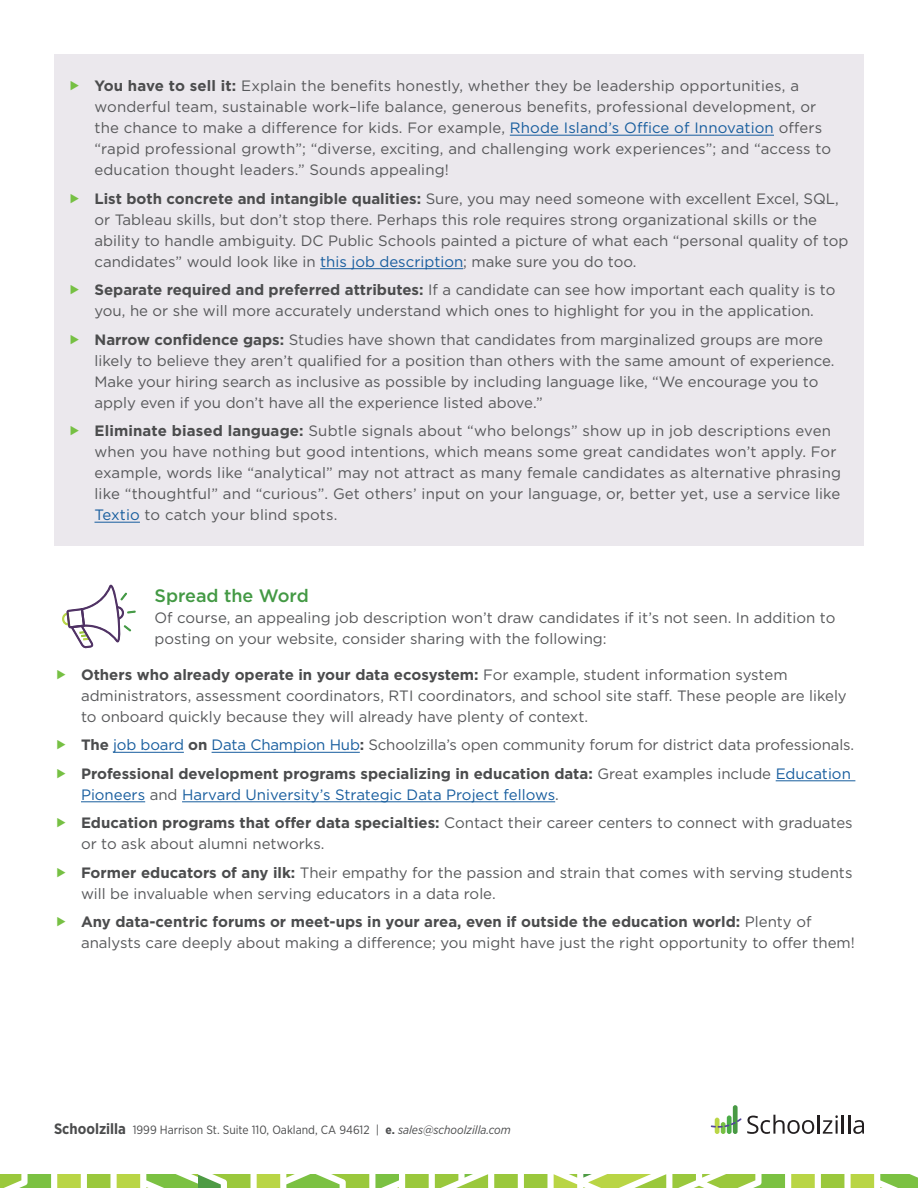
<style>
.page{position:relative;width:918px;height:1188px;background:#fff}
.page>*{position:absolute;margin:0;border:0;box-sizing:border-box;transform-origin:0 0}
.t1{font:500 18px "Gotham";color:#439944}
.t2{font:15px/21px "Gotham";color:#57585a}
.t3{font:15px/28.5px "Gotham";color:#175d9e}
.t4{font:700 15px/28.5px "Gotham";color:#4b4c4d}
.t5{font:12px "Gotham Narrow";color:#4b4c4d}
.s1{font-weight:700;color:#4b4c4d}
.s2{color:#175d9e}
.s3{color:#57585a}
.s4{font-weight:400;color:#57585a}
.s5{font-weight:700;font-size:15px}
.s6{font-weight:700}
.s7{font-style:italic}
</style>
<div class="page">
<div style="left:733px;top:1105px;width:5px;height:29px;background:#489944;border-radius:2px"></div>
<svg style="left:711px;top:1115px;width:153px;height:19px"></svg>
<svg style="left:791px;top:1174px;width:24px;height:14px"></svg>
<svg style="left:554px;top:1174px;width:23px;height:14px"></svg>
<svg style="left:524px;top:1174px;width:23px;height:14px"></svg>
<svg style="left:405px;top:1174px;width:113px;height:14px"></svg>
<svg style="left:583px;top:1174px;width:83px;height:14px"></svg>
<svg style="left:672px;top:1174px;width:113px;height:14px"></svg>
<svg style="left:821px;top:1174px;width:23px;height:14px"></svg>
<svg style="left:851px;top:1174px;width:67px;height:14px"></svg>
<svg style="left:51px;top:1174px;width:66px;height:14px"></svg>
<svg style="left:57px;top:1174px;width:24px;height:14px"></svg>
<svg style="left:0;top:1174px;width:51px;height:14px"></svg>
<svg style="left:87px;top:1174px;width:23px;height:14px"></svg>
<svg style="left:117px;top:1174px;width:282px;height:14px"></svg>
<hr style="left:113px;top:752px;width:71px;height:1px;background:#175d9e">
<hr style="left:212px;top:752px;width:148px;height:1px;background:#175d9e">
<hr style="left:776px;top:781px;width:79px;height:1px;background:#175d9e">
<hr style="left:81px;top:802px;width:64px;height:1px;background:#175d9e">
<hr style="left:182px;top:802px;width:373px;height:1px;background:#175d9e">
<div style="left:54px;top:54px;width:810px;height:491px;background:#ebe8ed"></div>
<hr style="left:510px;top:135px;width:264px;height:1px;background:#175d9e">
<hr style="left:320px;top:268px;width:143px;height:1px;background:#175d9e">
<hr style="left:94px;top:522px;width:46px;height:1px;background:#175d9e">
<svg style="left:62px;top:584px;width:74px;height:65px"></svg>
<p class="t2" style="left:95px;top:75px;width:738px"><span class="s1">You have to sell it:</span> Explain the benefits honestly, whether they be leadership opportunities, a wonderful team, sustainable work–life balance, generous benefits, professional development, or the chance to make a difference for kids. For example, <span class="s2">Rhode Island’s Office of Innovation</span> offers “rapid professional growth”; “diverse, exciting, and challenging work experiences”; and “access to education thought leaders.” Sounds appealing!</p>
<p class="t2" style="left:95px;top:188px;width:755px"><span class="s1">List both concrete and intangible qualities:</span> Sure, you may need someone with excellent Excel, SQL, or Tableau skills, but don’t stop there. Perhaps this role requires strong organizational skills or the ability to handle ambiguity. DC Public Schools painted a picture of what each “personal quality of top candidates” would look like in <span class="s2">this job description</span>; make sure you do too.</p>
<p class="t2" style="left:95px;top:279px;width:743px"><span class="s1">Separate required and preferred attributes:</span> If a candidate can see how important each quality is to you, he or she will more accurately understand which ones to highlight for you in the application.</p>
<p class="t2" style="left:95px;top:329px;width:741px"><span class="s1">Narrow confidence gaps:</span> Studies have shown that candidates from marginalized groups are more likely to believe they aren’t qualified for a position than others with the same amount of experience.<br>Make your hiring search as inclusive as possible by including language like, “We encourage you to apply even if you don’t have all the experience listed above.”</p>
<p class="t2" style="left:95px;top:420px;width:748px"><span class="s1">Eliminate biased language:</span> Subtle signals about “who belongs” show up in job descriptions even when you have nothing but good intentions, which means some great candidates won’t apply. For example, words like “analytical” may not attract as many female candidates as alternative phrasing like “thoughtful” and “curious”. Get others’ input on your language, or, better yet, use a service like <span class="s2">Textio</span> to catch your blind spots.</p>
<p class="t1" style="left:155px;top:584px;width:156px">Spread the Word</p>
<p class="t2" style="left:155px;top:607px;width:682px">Of course, an appealing job description won’t draw candidates if it’s not seen. In addition to posting on your website, consider sharing with the following:</p>
<p class="t2" style="left:81px;top:664px;width:767px"><span class="s1">Others who already operate in your data ecosystem:</span> For example, student information system administrators, assessment coordinators, RTI coordinators, and school site staff. These people are likely to onboard quickly because they will already have plenty of context.</p>
<p class="t2" style="left:81px;top:730px;width:775px;line-height:28.5px"><span class="s1">The</span> <span class="s2">job board</span> <span class="s1">on</span> <span class="s2">Data Champion Hub</span><span class="s1">:</span> Schoolzilla’s open community forum for district data professionals.<br><span class="s1">Professional development programs specializing in education data:</span> Great examples include <span class="s2">Education</span></p>
<p class="t3" style="left:81px;top:780px;width:773px">Pioneers <span class="s3">and</span> Harvard University’s Strategic Data Project fellows<span class="s3">.<br></span><span class="s1">Education programs that offer data specialties:</span> <span class="s3">Contact their career centers to connect with graduates</span></p>
<p class="t2" style="left:81px;top:829px;width:773px;line-height:28.5px">or to ask about alumni networks.<br><span class="s1">Former educators of any ilk:</span> Their empathy for the passion and strain that comes with serving students</p>
<p class="t4" style="left:81px;top:879px;width:732px"><span class="s4">will be invaluable when serving educators in a data role.<br></span>Any data-centric forums or meet-ups in your area, even if outside the education world: <span class="s4">Plenty of</span></p>
<p class="t2" style="left:81px;top:932px;width:775px">analysts care deeply about making a difference; you might have just the right opportunity to offer them!</p>
<p class="t5" style="left:54px;top:1122px;width:458px"><span class="s5">Schoolzilla</span> 1999 Harrison St. Suite 110, Oakland, CA 94612 | <span class="s6">e.</span> <span class="s7">sales@schoolzilla.com</span></p>
</div>
